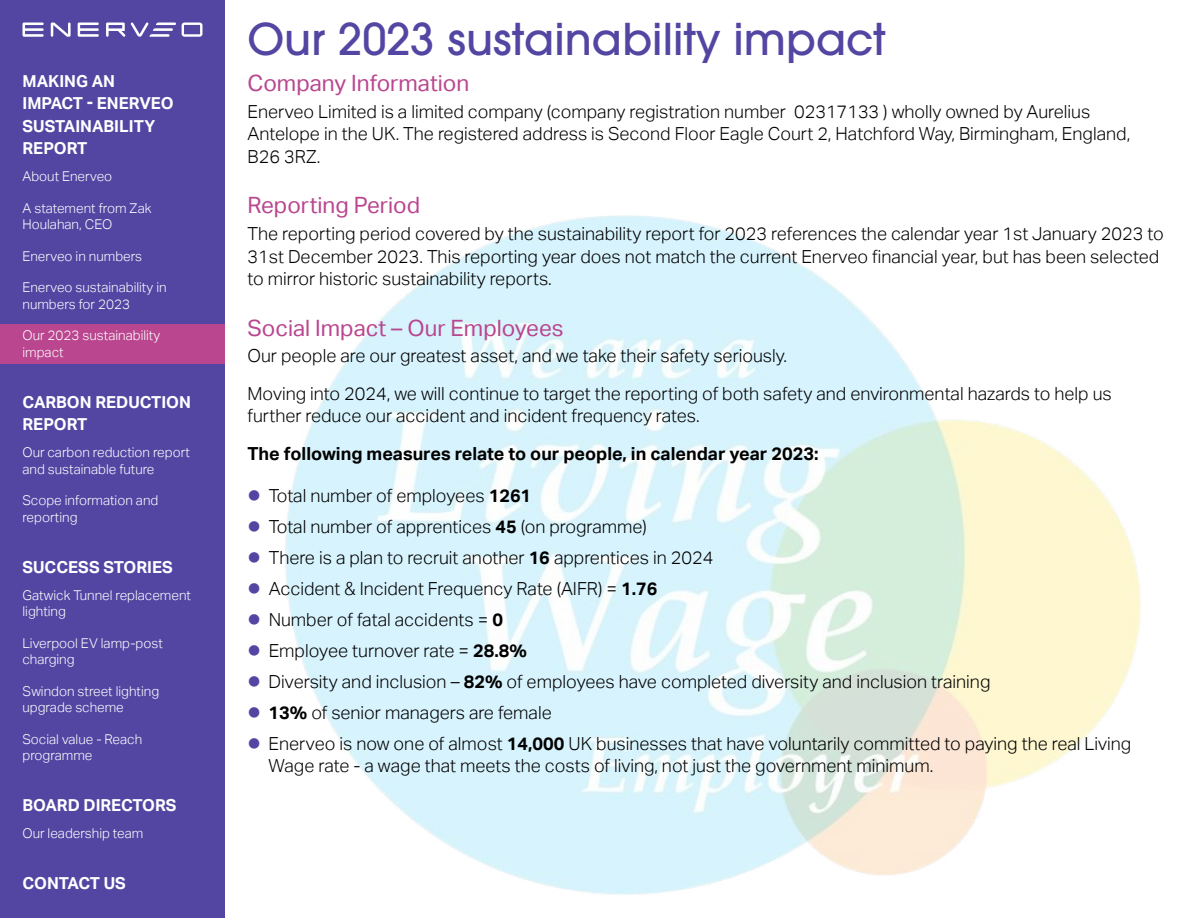
<style>
.page{position:relative;width:1188px;height:918px;background:#fff}
.page>*{position:absolute;margin:0;border:0;box-sizing:border-box;transform-origin:0 0}
.t1{font:500 43.5px "ITC Avant Garde Pro";color:#5346a3}
.t2{font:22.5px "Aktiv Grotesk";color:#b9468f}
.t3{font:300 18px/31px "Aktiv Grotesk";color:#000}
.t4{font:700 18px "Aktiv Grotesk";color:#000}
.t5{font:700 16.5px/22.5px "Aktiv Grotesk";color:#fff}
.t6{font:300 13.5px/16.5px "Aktiv Grotesk";color:#fff}
.s1{font-weight:700}
</style>
<div class="page">
<div style="left:0;top:0;width:225px;height:918px;background:#5346a3"></div>
<img style="left:285px;top:215px;width:856px;height:680px">
<div style="left:0;top:324px;width:225px;height:39px;background:#b9468f"></div>
<svg style="left:106px;top:23px;width:70px;height:14px"></svg>
<svg style="left:51px;top:23px;width:20px;height:14px"></svg>
<svg style="left:22px;top:22px;width:22px;height:15px"></svg>
<svg style="left:182px;top:23px;width:20px;height:14px"></svg>
<svg style="left:78px;top:22px;width:21px;height:15px"></svg>
<p class="t5" style="left:22px;top:70px;width:153px">MAKING AN<br>IMPACT - ENERVEO<br>SUSTAINABILITY<br>REPORT</p>
<p class="t6" style="left:22px;top:168px;width:91px">About Enerveo</p>
<p class="t6" style="left:22px;top:200px;width:130px">A statement from Zak<br>Houlahan, CEO</p>
<p class="t6" style="left:22px;top:248px;width:121px">Enerveo in numbers</p>
<p class="t6" style="left:22px;top:279px;width:146px">Enerveo sustainability in numbers for 2023</p>
<p class="t6" style="left:22px;top:327px;width:139px">Our 2023 sustainability impact</p>
<p class="t5" style="left:22px;top:391px;width:170px">CARBON REDUCTION<br>REPORT</p>
<p class="t6" style="left:22px;top:444px;width:169px">Our carbon reduction report and sustainable future</p>
<p class="t6" style="left:22px;top:492px;width:137px">Scope information and reporting</p>
<p class="t5" style="left:22px;top:556px;width:152px">SUCCESS STORIES</p>
<p class="t6" style="left:22px;top:587px;width:170px">Gatwick Tunnel replacement lighting</p>
<p class="t6" style="left:22px;top:635px;width:142px">Liverpool EV lamp-post charging</p>
<p class="t6" style="left:22px;top:683px;width:138px">Swindon street lighting upgrade scheme</p>
<p class="t6" style="left:22px;top:731px;width:121px">Social value - Reach programme</p>
<p class="t5" style="left:22px;top:794px;width:156px">BOARD DIRECTORS</p>
<p class="t6" style="left:22px;top:825px;width:122px">Our leadership team</p>
<p class="t5" style="left:22px;top:872px;width:105px">CONTACT US</p>
<h1 class="t1" style="left:248px;top:11px;width:640px">Our 2023 sustainability impact</h1>
<p class="t2" style="left:248px;top:70px;width:223px">Company Information</p>
<p class="t3" style="left:248px;top:100px;width:884px;line-height:22.5px">Enerveo Limited is a limited company (company registration number 02317133 ) wholly owned by Aurelius<br>Antelope in the UK. The registered address is Second Floor Eagle Court 2, Hatchford Way, Birmingham, England,<br>B26 3RZ.</p>
<p class="t2" style="left:248px;top:192px;width:174px">Reporting Period</p>
<p class="t3" style="left:248px;top:223px;width:918px;line-height:22.5px">The reporting period covered by the sustainability report for 2023 references the calendar year 1st January 2023 to<br>31st December 2023. This reporting year does not match the current Enerveo financial year, but has been selected to mirror historic sustainability reports.</p>
<p class="t2" style="left:248px;top:315px;width:318px">Social Impact – Our Employees</p>
<p class="t3" style="left:248px;top:337px;width:866px;line-height:37.5px">Our people are our greatest asset, and we take their safety seriously.<br>Moving into 2024, we will continue to target the reporting of both safety and environmental hazards to help us</p>
<p class="t3" style="left:248px;top:401px;width:454px">further reduce our accident and incident frequency rates.</p>
<p class="t4" style="left:248px;top:443px;width:573px">The following measures relate to our people, in calendar year 2023:</p>
<p class="t3" style="left:269px;top:480px;width:864px">Total number of employees <span class="s1">1261<br></span>Total number of apprentices <span class="s1">45</span> (on programme)<br>There is a plan to recruit another <span class="s1">16</span> apprentices in 2024<br>Accident &amp; Incident Frequency Rate (AIFR) = <span class="s1">1.76<br></span>Number of fatal accidents = <span class="s1">0<br></span>Employee turnover rate = <span class="s1">28.8%<br></span>Diversity and inclusion – <span class="s1">82%</span> of employees have completed diversity and inclusion training<br><span class="s1">13%</span> of senior managers are female<br>Enerveo is now one of almost <span class="s1">14,000</span> UK businesses that have voluntarily committed to paying the real Living</p>
<p class="t3" style="left:269px;top:750px;width:666px">Wage rate - a wage that meets the costs of living, not just the government minimum.</p>
</div>
